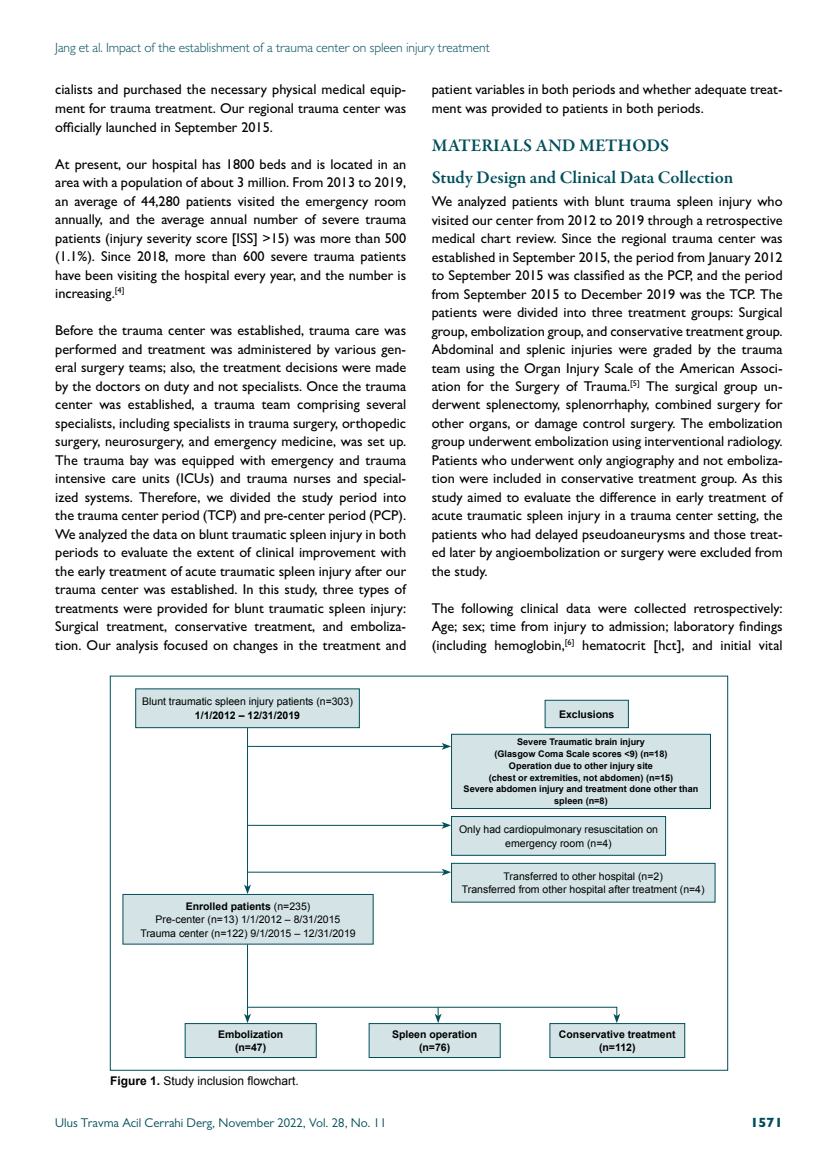
<style>
.page{position:relative;width:838px;height:1170px;background:#fff}
.page>*{position:absolute;margin:0;border:0;box-sizing:border-box;transform-origin:0 0}
.t1{font:600 18px/32.2px "Garamond Premr Pro";color:#004f5a}
.t2{font:500 14.25px/18.5px "Gill Sans MT Pro";color:#000;text-align:justify}
.t3{font:300 13.5px "Gill Sans MT Pro";letter-spacing:-.005em;color:#004f5a}
.t4{font:800 13.5px "Gill Sans MT Pro";color:#004f5a}
.t5{font:12.75px "Gill Sans MT Pro";color:#004f5a}
.t6{font:12px "Arial";color:#000}
.t7{font:10.5px/13.5px "Arial";color:#000;text-align:center}
.t8{font:700 10.5px/13.5px "Arial";color:#000;text-align:center}
.t9{font:700 9.15px/11.7px "Arial";color:#000;text-align:center}
.s1{font-weight:700}
</style>
<div class="page">
<div style="left:135px;top:688px;width:225px;height:40px;background:#d3e3e6;border:1px solid #004f5a"></div>
<div style="left:544px;top:699px;width:84px;height:29px;background:#d3e3e6;border:1px solid #004f5a"></div>
<div style="left:451px;top:733px;width:260px;height:75px;background:#d3e3e6;border:1px solid #004f5a"></div>
<div style="left:451px;top:816px;width:215px;height:39px;background:#d3e3e6;border:1px solid #004f5a"></div>
<div style="left:451px;top:862px;width:264px;height:40px;background:#d3e3e6;border:1px solid #004f5a"></div>
<div style="left:123px;top:894px;width:250px;height:50px;background:#d3e3e6;border:1px solid #004f5a"></div>
<div style="left:185px;top:1023px;width:132px;height:34px;background:#d3e3e6;border:1px solid #004f5a"></div>
<div style="left:369px;top:1023px;width:131px;height:34px;background:#d3e3e6;border:1px solid #004f5a"></div>
<div style="left:549px;top:1023px;width:136px;height:34px;background:#d3e3e6;border:1px solid #004f5a"></div>
<hr style="left:247px;top:728px;width:1px;height:158px;background:#004f5a">
<svg style="left:244px;top:884px;width:7px;height:10px"></svg>
<hr style="left:248px;top:746px;width:196px;height:1px;background:#004f5a">
<svg style="left:441px;top:743px;width:10px;height:6px"></svg>
<hr style="left:248px;top:824px;width:196px;height:1px;background:#004f5a">
<svg style="left:441px;top:822px;width:10px;height:6px"></svg>
<hr style="left:248px;top:871px;width:196px;height:1px;background:#004f5a">
<svg style="left:441px;top:868px;width:10px;height:7px"></svg>
<hr style="left:247px;top:944px;width:1px;height:71px;background:#004f5a">
<svg style="left:244px;top:1006px;width:376px;height:17px"></svg>
<p class="t3" style="left:55px;top:39px;width:436px">Jang et al. Impact of the establishment of a trauma center on spleen injury treatment</p>
<p class="t2" style="left:55px;top:80px;width:352px">cialists and purchased the necessary physical medical equip&shy;ment for trauma treatment. Our regional trauma center was officially launched in September 2015.</p>
<p class="t2" style="left:55px;top:154px;width:352px">At present, our hospital has 1800 beds and is located in an area with a population of about 3 million. From 2013 to 2019, an average of 44,280 patients visited the emergency room annually, and the average annual number of severe trauma patients (injury severity score [ISS] &gt;15) was more than 500 (1.1%). Since 2018, more than 600 severe trauma patients have been visiting the hospital every year, and the number is increasing.<sup>[4]</sup></p>
<p class="t2" style="left:55px;top:321px;width:352px">Before the trauma center was established, trauma care was performed and treatment was administered by various gen&shy;eral surgery teams; also, the treatment decisions were made by the doctors on duty and not specialists. Once the trauma center was established, a trauma team comprising several specialists, including specialists in trauma surgery, orthopedic surgery, neurosurgery, and emergency medicine, was set up.<br>The trauma bay was equipped with emergency and trauma intensive care units (ICUs) and trauma nurses and special&shy;ized systems. Therefore, we divided the study period into the trauma center period (TCP) and pre-center period (PCP).<br>We analyzed the data on blunt traumatic spleen injury in both periods to evaluate the extent of clinical improvement with the early treatment of acute traumatic spleen injury after our trauma center was established. In this study, three types of treatments were provided for blunt traumatic spleen injury:<br>Surgical treatment, conservative treatment, and emboliza&shy;tion. Our analysis focused on changes in the treatment and</p>
<p class="t2" style="left:432px;top:80px;width:352px">patient variables in both periods and whether adequate treat&shy;ment was provided to patients in both periods.</p>
<p class="t1" style="left:432px;top:130px;width:303px">MATERIALS AND METHODS<br>Study Design and Clinical Data Collection</p>
<p class="t2" style="left:432px;top:192px;width:352px">We analyzed patients with blunt trauma spleen injury who visited our center from 2012 to 2019 through a retrospective medical chart review. Since the regional trauma center was established in September 2015, the period from January 2012 to September 2015 was classified as the PCP, and the period from September 2015 to December 2019 was the TCP. The patients were divided into three treatment groups: Surgical group, embolization group, and conservative treatment group.<br>Abdominal and splenic injuries were graded by the trauma team using the Organ Injury Scale of the American Associ&shy;ation for the Surgery of Trauma.<sup>[5]</sup> The surgical group un&shy;derwent splenectomy, splenorrhaphy, combined surgery for other organs, or damage control surgery. The embolization group underwent embolization using interventional radiology.<br>Patients who underwent only angiography and not emboliza&shy;tion were included in conservative treatment group. As this study aimed to evaluate the difference in early treatment of acute traumatic spleen injury in a trauma center setting, the patients who had delayed pseudoaneurysms and those treat&shy;ed later by angioembolization or surgery were excluded from the study.</p>
<p class="t2" style="left:432px;top:598px;width:352px">The following clinical data were collected retrospectively:<br>Age; sex; time from injury to admission; laboratory findings (including hemoglobin,<sup>[6]</sup> hematocrit [hct], and initial vital</p>
<p class="t7" style="left:142px;top:695px;width:212px">Blunt traumatic spleen injury patients (n=303)</p>
<p class="t8" style="left:195px;top:708px;width:107px">1/1/2012 – 12/31/2019</p>
<p class="t7" style="left:140px;top:899px;width:217px"><span class="s1">Enrolled patients</span> (n=235)<br>Pre-center (n=13) 1/1/2012 – 8/31/2015<br>Trauma center (n=122) 9/1/2015 – 12/31/2019</p>
<p class="t8" style="left:559px;top:707px;width:57px">Exclusions</p>
<p class="t9" style="left:463px;top:736px;width:236px">Severe Traumatic brain injury<br>(Glasgow Coma Scale scores &lt;9) (n=18)<br>Operation due to other injury site<br>(chest or extremities, not abdomen) (n=15)<br>Severe abdomen injury and treatment done other than spleen (n=8)</p>
<p class="t7" style="left:459px;top:822px;width:200px">Only had cardiopulmonary resuscitation on emergency room (n=4)</p>
<p class="t7" style="left:462px;top:869px;width:244px">Transferred to other hospital (n=2)<br>Transferred from other hospital after treatment (n=4)</p>
<p class="t8" style="left:218px;top:1027px;width:67px">Embolization (n=47)</p>
<p class="t8" style="left:392px;top:1027px;width:87px">Spleen operation (n=76)</p>
<p class="t8" style="left:559px;top:1027px;width:118px">Conservative treatment (n=112)</p>
<p class="t6" style="left:110px;top:1073px;width:190px"><span class="s1">Figure 1.</span> Study inclusion flowchart.</p>
<p class="t5" style="left:55px;top:1115px;width:332px">Ulus Travma Acil Cerrahi Derg, November 2022, Vol. 28, No. 11</p>
<p class="t4" style="left:750px;top:1114px;width:34px">1571</p>
</div>
